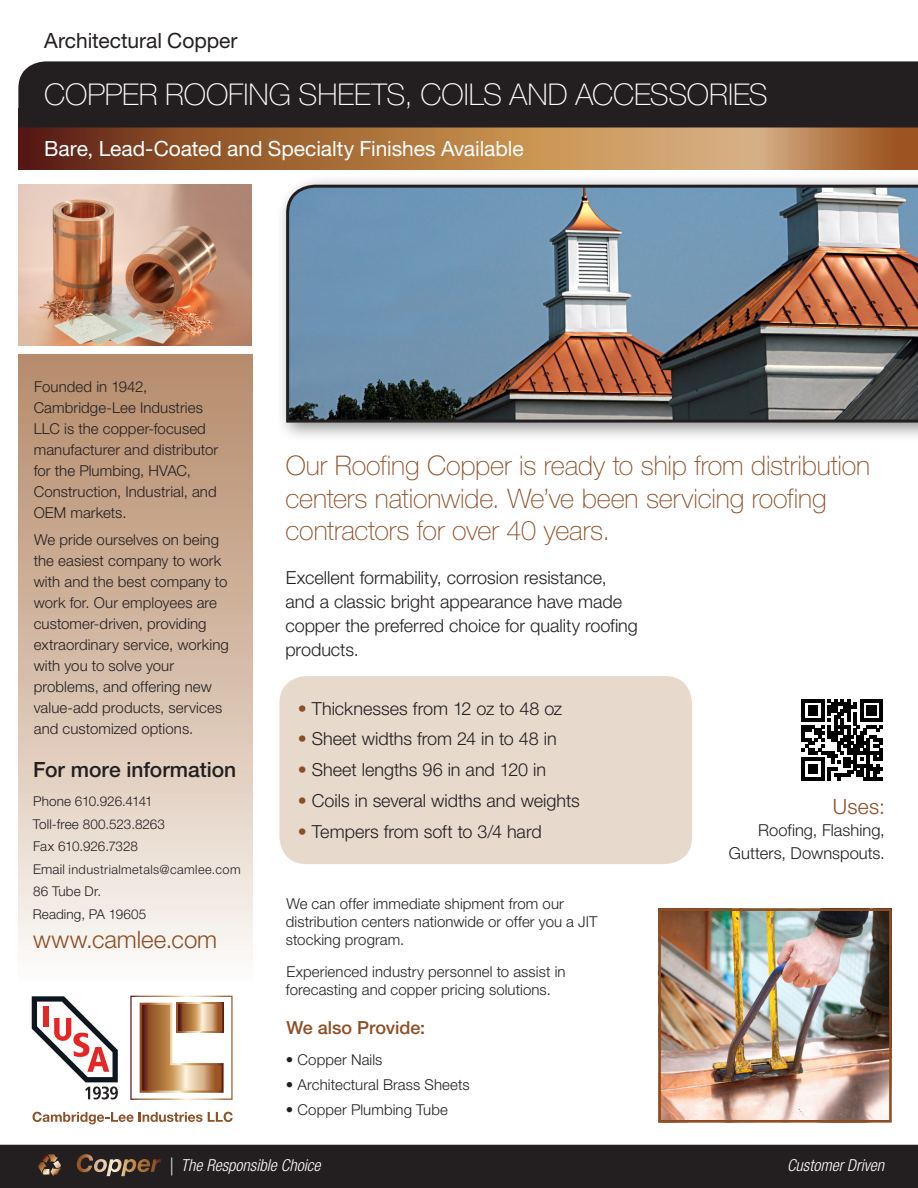
<style>
.page{position:relative;width:918px;height:1188px;background:#fff}
.page>*{position:absolute;margin:0;border:0;box-sizing:border-box;transform-origin:0 0}
.Heading_L1{font:100 30px "Helvetica Neue LT Std";letter-spacing:-.005em;color:#fff}
.Intro_bullet_list{font:100 27px/32.4px "Helvetica Neue LT Std";letter-spacing:-.005em;color:#8d4e25}
.t1{font:300 24px "Helvetica Neue LT Std";color:#8d4e25}
.Heading_L3{font:21px "Helvetica Neue LT Std";letter-spacing:-.005em;color:#fff}
.Heading_L3-2{font:21px "Helvetica Neue LT Std";letter-spacing:-.005em;color:#231f20}
.t2{font:500 21px "Helvetica Neue LT Std";color:#231f20}
.table_title{font:300 21px "Helvetica Neue LT Std";color:#8d4e25}
.Intro_bullet_list-2{font:300 18px/24px "Helvetica Neue LT Std";color:#231f20}
.Intro_bullet_list-3{font:500 18px "Helvetica Neue LT Std";color:#8d4e25}
.Intro_bullet_list-4{font:300 16.5px/22.5px "Helvetica Neue LT Std";color:#231f20;text-align:right}
.t3{font:italic 300 condensed 16.5px "Helvetica Neue LT Std";color:#fff}
.Intro_bullet_list-5{font:300 15px/21px "Helvetica Neue LT Std";letter-spacing:.005em;color:#231f20}
.t4{font:300 13.5px/22.5px "Helvetica Neue LT Std";color:#231f20}
.t5{font:300 12.75px "Helvetica Neue LT Std";letter-spacing:.035em;color:#231f20}
.s1{font-size:13.5px}
.s2{color:#8d4e25}
</style>
<div class="page">
<div style="left:19px;top:354px;width:233px;height:744px;background:linear-gradient(to bottom,#b48867,#fff)"></div>
<svg style="left:18px;top:128px;width:900px;height:42px;background:#aa7344"></svg>
<div style="left:18px;top:61px;width:900px;height:67px;background:#231f20"></div>
<img style="left:18px;top:185px;width:234px;height:160px">
<div style="left:276px;top:174px;width:642px;height:269px;background:#231f20;opacity:.5"></div>
<img style="left:285px;top:183px;width:633px;height:241px">
<svg style="left:130px;top:996px;width:103px;height:104px"></svg>
<svg style="left:179px;top:1005px;width:42px;height:25px"></svg>
<svg style="left:33px;top:1112px;width:200px;height:12px"></svg>
<svg style="left:32px;top:996px;width:86px;height:104px"></svg>
<div style="left:0;top:1145px;width:918px;height:43px;background:#231f20"></div>
<img style="left:662px;top:912px;width:226px;height:207px">
<div style="left:658px;top:908px;width:234px;height:215px;border:3px solid #8d4e25"></div>
<svg style="left:802px;top:699px;width:81px;height:81px"></svg>
<div style="left:279px;top:676px;width:413px;height:188px;background:#e8d9cd;border-radius:27px"></div>
<p class="Heading_L3-2" style="left:44px;top:28px;width:195px">Architectural Copper</p>
<p class="Heading_L1" style="left:44px;top:77px;width:725px">COPPER ROOFING SHEETS, COILS AND ACCESSORIES</p>
<p class="Heading_L3" style="left:44px;top:136px;width:481px">Bare, Lead-Coated and Specialty Finishes Available</p>
<p class="Intro_bullet_list-5" style="left:34px;top:376px;width:186px">Founded in 1942,<br>Cambridge-Lee Industries<br>LLC is the copper-focused manufacturer and distributor for the Plumbing, HVAC,<br>Construction, Industrial, and<br>OEM markets.</p>
<p class="Intro_bullet_list-5" style="left:34px;top:529px;width:197px">We pride ourselves on being the easiest company to work with and the best company to work for. Our employees are customer-driven, providing extraordinary service, working with you to solve your problems, and offering new value-add products, services and customized options.</p>
<h3 class="t2" style="left:33px;top:757px;width:205px">For more information</h3>
<p class="t4" style="left:33px;top:790px;width:134px">Phone 610.926.4141<br>Toll-free 800.523.8263<br>Fax 610.926.7328</p>
<p class="t5" style="left:33px;top:862px;width:209px"><span class="s1">Email</span> industrialmetals@camlee.com</p>
<p class="t4" style="left:33px;top:880px;width:115px">86 Tube Dr.<br>Reading, PA 19605</p>
<h3 class="t1" style="left:33px;top:924px;width:186px">www.camlee.com</h3>
<p class="Intro_bullet_list" style="left:285px;top:449px;width:586px">Our Roofing Copper is ready to ship from distribution centers nationwide. We’ve been servicing roofing contractors for over 40 years.</p>
<p class="Intro_bullet_list-2" style="left:285px;top:566px;width:354px">Excellent formability, corrosion resistance, and a classic bright appearance have made copper the preferred choice for quality roofing products.</p>
<p class="Intro_bullet_list-2" style="left:298px;top:696px;width:266px"><span class="s2">•</span> Thicknesses from 12 oz to 48 oz</p>
<p class="Intro_bullet_list-2" style="left:298px;top:727px;width:260px"><span class="s2">•</span> Sheet widths from 24 in to 48 in</p>
<p class="Intro_bullet_list-2" style="left:298px;top:757px;width:250px"><span class="s2">•</span> Sheet lengths 96 in and 120 in</p>
<p class="Intro_bullet_list-2" style="left:298px;top:788px;width:283px"><span class="s2">•</span> Coils in several widths and weights</p>
<p class="Intro_bullet_list-2" style="left:298px;top:819px;width:245px"><span class="s2">•</span> Tempers from soft to 3/4 hard</p>
<p class="Intro_bullet_list-5" style="left:286px;top:894px;width:313px;line-height:18px">We can offer immediate shipment from our distribution centers nationwide or offer you a JIT stocking program.</p>
<p class="Intro_bullet_list-5" style="left:286px;top:962px;width:281px;line-height:18px">Experienced industry personnel to assist in forecasting and copper pricing solutions.</p>
<p class="Intro_bullet_list-3" style="left:286px;top:1016px;width:140px">We also Provide:</p>
<p class="Intro_bullet_list-5" style="left:286px;top:1049px;width:98px">• Copper Nails</p>
<p class="Intro_bullet_list-5" style="left:286px;top:1074px;width:185px">• Architectural Brass Sheets</p>
<p class="Intro_bullet_list-5" style="left:286px;top:1098px;width:164px">• Copper Plumbing Tube</p>
<p class="table_title" style="left:833px;top:794px;width:54px">Uses:</p>
<p class="Intro_bullet_list-4" style="left:729px;top:819px;width:158px">Roofing, Flashing,<br>Gutters, Downspouts.</p>
<p class="t3" style="left:167px;top:1155px;width:155px">| The Responsible Choice</p>
<p class="t3" style="left:787px;top:1155px;width:99px">Customer Driven</p>
</div>
